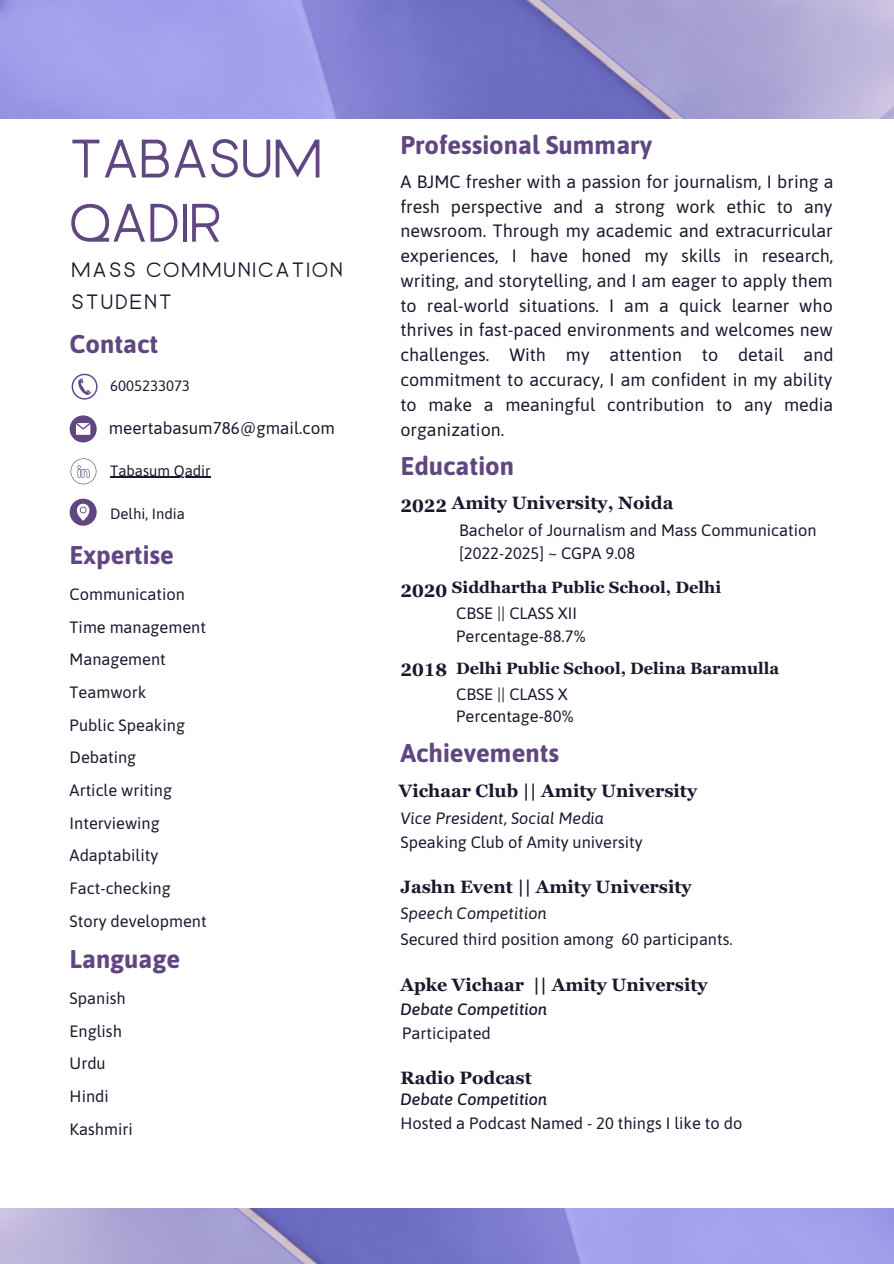
<style>
.page{position:relative;width:894px;height:1264px;background:#fff}
.page>*{position:absolute;margin:0;border:0;box-sizing:border-box;transform-origin:0 0}
.t1{font:54px/64.2px "rugratssans";color:#614782}
.t2{font:700 25.65px "Asap";color:#614782}
.t3{font:20.7px/31.5px "rugratssans";letter-spacing:.105em;color:#19192e}
.t4{font:17.85px/24.8px "Asap";color:#19192e;text-align:justify}
.t5{font:700 17.85px "Georgia Pro";color:#19192e}
.t6{font:16.95px "Asap";color:#19192e}
.t7{font:16.35px/32.7px "Asap";color:#19192e}
.t8{font:700 16.35px "Georgia Pro";color:#19192e}
.t9{font:italic 16.35px "Asap";color:#19192e}
.t10{font:italic 500 16.35px "Asap";color:#19192e}
.t11{font:14.85px "Asap";color:#19192e}
.s1{font-size:17.85px}
</style>
<div class="page">
<img style="left:0;top:0;width:893px;height:118px">
<img style="left:0;top:1208px;width:893px;height:55px">
<svg style="left:70px;top:498px;width:27px;height:27px"></svg>
<svg style="left:70px;top:458px;width:26px;height:26px"></svg>
<hr style="left:110px;top:477px;width:100px;height:1px;background:#19192e">
<svg style="left:72px;top:374px;width:25px;height:25px"></svg>
<div style="left:73px;top:375px;width:23px;height:23px;background:#fff;border-radius:50%"></div>
<svg style="left:78px;top:378px;width:13px;height:17px"></svg>
<svg style="left:70px;top:415px;width:27px;height:27px"></svg>
<h1 class="t1" style="left:70px;top:132px;width:254px">TABASUM<br>QADIR</h1>
<p class="t3" style="left:72px;top:256px;width:272px">MASS COMMUNICATION<br>STUDENT</p>
<h2 class="t2" style="left:70px;top:329px;width:90px">Contact</h2>
<p class="t11" style="left:110px;top:377px;width:81px">6005233073</p>
<p class="t6" style="left:109px;top:418px;width:227px">meertabasum786@gmail.com</p>
<p class="t11" style="left:110px;top:462px;width:102px">Tabasum Qadir</p>
<p class="t11" style="left:110px;top:505px;width:76px">Delhi, India</p>
<h2 class="t2" style="left:70px;top:540px;width:106px">Expertise</h2>
<p class="t7" style="left:70px;top:577px;width:138px">Communication<br>Time management<br>Management<br>Teamwork<br>Public Speaking<br>Debating<br>Article writing<br>Interviewing<br>Adaptability<br>Fact-checking<br>Story development</p>
<h2 class="t2" style="left:70px;top:944px;width:112px">Language</h2>
<p class="t7" style="left:70px;top:981px;width:65px">Spanish<br>English<br>Urdu<br>Hindi<br>Kashmiri</p>
<h2 class="t2" style="left:400px;top:130px;width:253px">Professional Summary</h2>
<p class="t4" style="left:400px;top:169px;width:434px">A BJMC fresher with a passion for journalism, I bring a fresh perspective and a strong work ethic to any newsroom. Through my academic and extracurricular experiences, I have honed my skills in research, writing, and storytelling, and I am eager to apply them to real-world situations. I am a quick learner who thrives in fast-paced environments and welcomes new challenges. With my attention to detail and commitment to accuracy, I am confident in my ability to make a meaningful contribution to any media organization.</p>
<h2 class="t2" style="left:400px;top:451px;width:115px">Education</h2>
<p class="t5" style="left:400px;top:492px;width:274px">2022 Amity University, Noida</p>
<p class="t7" style="left:459px;top:519px;width:359px;line-height:22.5px">Bachelor of Journalism and Mass Communication [2022-2025] ~ CGPA 9.08</p>
<p class="t5" style="left:400px;top:580px;width:48px">2020</p>
<p class="t7" style="left:456px;top:602px;width:131px;line-height:22.5px">CBSE || CLASS XII<br>Percentage-88.7%</p>
<p class="t8" style="left:452px;top:578px;width:270px">Siddhartha Public School, Delhi</p>
<p class="t8" style="left:400px;top:658px;width:380px"><span class="s1">2018</span> Delhi Public School, Delina Baramulla</p>
<p class="t7" style="left:456px;top:682px;width:119px;line-height:22.5px">CBSE || CLASS X<br>Percentage-80%</p>
<h2 class="t2" style="left:400px;top:738px;width:160px">Achievements</h2>
<p class="t5" style="left:398px;top:780px;width:300px">Vichaar Club || Amity University</p>
<p class="t9" style="left:400px;top:808px;width:205px">Vice President, Social Media</p>
<p class="t7" style="left:400px;top:825px;width:244px">Speaking Club of Amity university</p>
<p class="t5" style="left:400px;top:877px;width:292px">Jashn Event || Amity University</p>
<p class="t9" style="left:400px;top:904px;width:148px">Speech Competition</p>
<p class="t7" style="left:400px;top:923px;width:334px">Secured third position among 60 participants.</p>
<p class="t5" style="left:400px;top:974px;width:308px">Apke Vichaar || Amity University</p>
<p class="t10" style="left:400px;top:999px;width:148px">Debate Competition</p>
<p class="t7" style="left:402px;top:1016px;width:90px">Participated</p>
<p class="t5" style="left:400px;top:1067px;width:133px">Radio Podcast</p>
<p class="t10" style="left:400px;top:1089px;width:148px">Debate Competition</p>
<p class="t7" style="left:400px;top:1106px;width:343px">Hosted a Podcast Named - 20 things I like to do</p>
</div>
